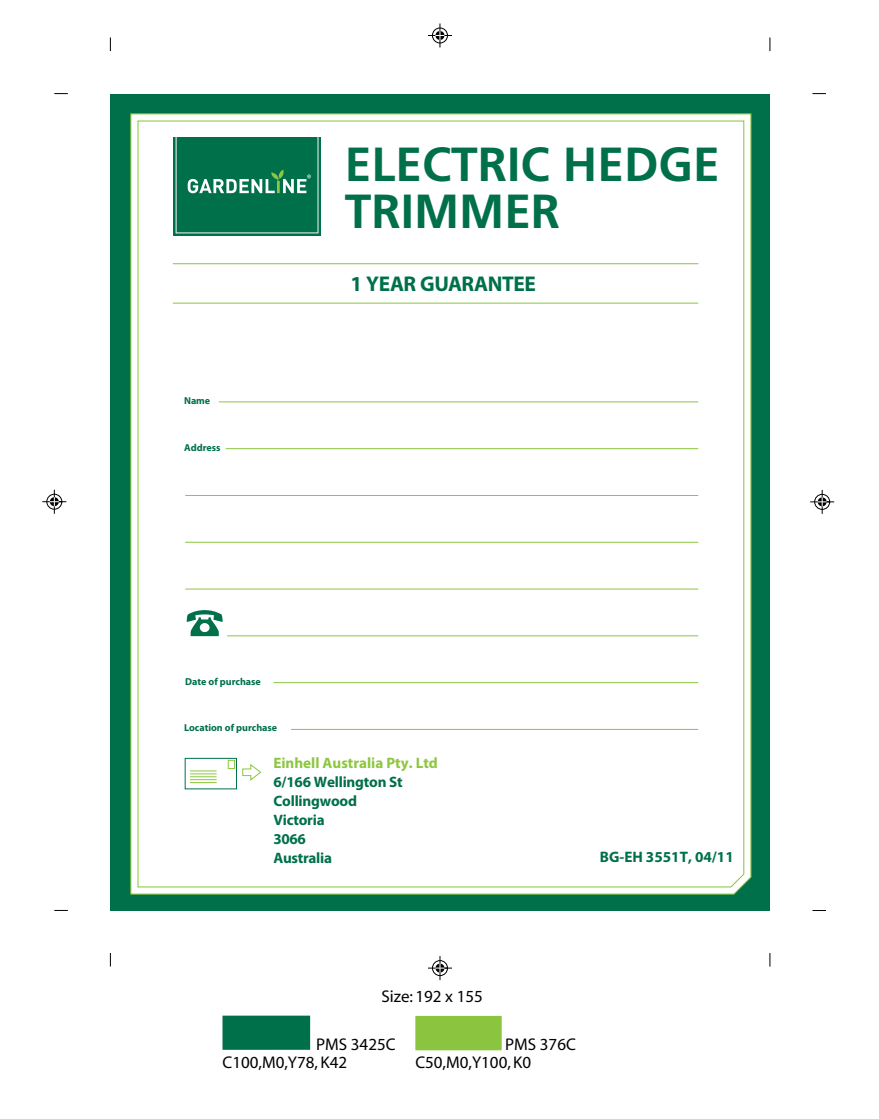
<style>
.page{position:relative;width:879px;height:1119px;background:#fff}
.page>*{position:absolute;margin:0;border:0;box-sizing:border-box;transform-origin:0 0}
.t1{font:700 47.85px/47.8px "Frutiger LT Std";color:#00704a}
.t2{font:700 21.45px "Myriad Pro";letter-spacing:-.02em;color:#00704a}
.t3{font:16.95px/18.1px "Myriad";color:#000100}
.t4{font:700 15.15px/18.9px "Myriad Pro";letter-spacing:-.015em;color:#00704a}
.t5{font:700 15.15px "Myriad Pro";color:#8dc63f}
.t6{font:700 10.05px "Myriad Pro";color:#00704a}
</style>
<div class="page">
<div style="left:110px;top:94px;width:659px;height:816px;background:#00704a"></div>
<svg style="left:130px;top:113px;width:622px;height:782px;background:#e8f3df"></svg>
<div style="left:137px;top:120px;width:607px;height:768px;background:#fff"></div>
<hr style="left:173px;top:263px;width:525px;height:1px;background:#8dc63f">
<hr style="left:173px;top:302px;width:525px;height:1px;background:#8dc63f">
<hr style="left:219px;top:401px;width:479px;height:1px;background:#8dc63f">
<hr style="left:226px;top:448px;width:472px;height:1px;background:#8dc63f">
<hr style="left:185px;top:495px;width:513px;height:1px;background:#8dc63f">
<hr style="left:185px;top:542px;width:513px;height:1px;background:#8dc63f">
<hr style="left:185px;top:588px;width:513px;height:1px;background:#8dc63f">
<hr style="left:227px;top:635px;width:471px;height:1px;background:#8dc63f">
<hr style="left:273px;top:682px;width:425px;height:1px;background:#8dc63f">
<hr style="left:291px;top:729px;width:407px;height:1px;background:#8dc63f">
<div style="left:185px;top:758px;width:51px;height:30px;background:#fff"></div>
<div style="left:185px;top:757px;width:52px;height:32px;border:1px solid #00704a"></div>
<div style="left:228px;top:760px;width:7px;height:8px;border:1px solid #8dc63f"></div>
<svg style="left:190px;top:770px;width:27px;height:13px"></svg>
<svg style="left:242px;top:763px;width:19px;height:17px"></svg>
<svg style="left:187px;top:610px;width:36px;height:26px"></svg>
<div style="left:173px;top:137px;width:147px;height:98px;background:linear-gradient(to right,#65a891,#65a891)"></div>
<svg style="left:176px;top:137px;width:142px;height:96px"></svg>
<svg style="left:54px;top:910px;width:14px;height:1px"></svg>
<svg style="left:110px;top:953px;width:1px;height:13px"></svg>
<svg style="left:812px;top:93px;width:14px;height:1px"></svg>
<svg style="left:769px;top:38px;width:1px;height:13px"></svg>
<svg style="left:812px;top:910px;width:14px;height:1px"></svg>
<svg style="left:769px;top:953px;width:1px;height:13px"></svg>
<div style="left:415px;top:1015px;width:86px;height:35px;background:#8bc53f"></div>
<div style="left:222px;top:1015px;width:88px;height:34px;background:#00704a"></div>
<svg style="left:428px;top:23px;width:24px;height:24px"></svg>
<svg style="left:810px;top:490px;width:24px;height:24px"></svg>
<svg style="left:42px;top:489px;width:24px;height:24px"></svg>
<svg style="left:428px;top:956px;width:24px;height:23px"></svg>
<svg style="left:54px;top:93px;width:14px;height:1px"></svg>
<svg style="left:110px;top:38px;width:1px;height:13px"></svg>
<h1 class="t1" style="left:345px;top:140px;width:376px">ELECTRIC HEDGE<br>TRIMMER</h1>
<p class="t6" style="left:184px;top:394px;width:27px">Name</p>
<p class="t6" style="left:184px;top:440px;width:38px">Address</p>
<h2 class="t2" style="left:350px;top:269px;width:187px">1 YEAR GUARANTEE</h2>
<p class="t6" style="left:185px;top:674px;width:77px">Date of purchase</p>
<p class="t6" style="left:184px;top:721px;width:95px">Location of purchase</p>
<p class="t5" style="left:273px;top:753px;width:166px">Einhell Australia Pty. Ltd</p>
<p class="t4" style="left:273px;top:772px;width:131px">6/166 Wellington St<br>Collingwood<br>Victoria<br>3066<br>Australia</p>
<p class="t4" style="left:600px;top:846px;width:135px">BG-EH 3551T, 04/11</p>
<p class="t3" style="left:381px;top:988px;width:103px">Size: 192 x 155</p>
<p class="t3" style="left:222px;top:1035px;width:175px;line-height:17.7px;text-indent:94px">PMS 3425C<br>C100,M0,Y78, K42</p>
<p class="t3" style="left:415px;top:1035px;width:162px;text-indent:90px">PMS 376C<br>C50,M0,Y100, K0</p>
</div>
